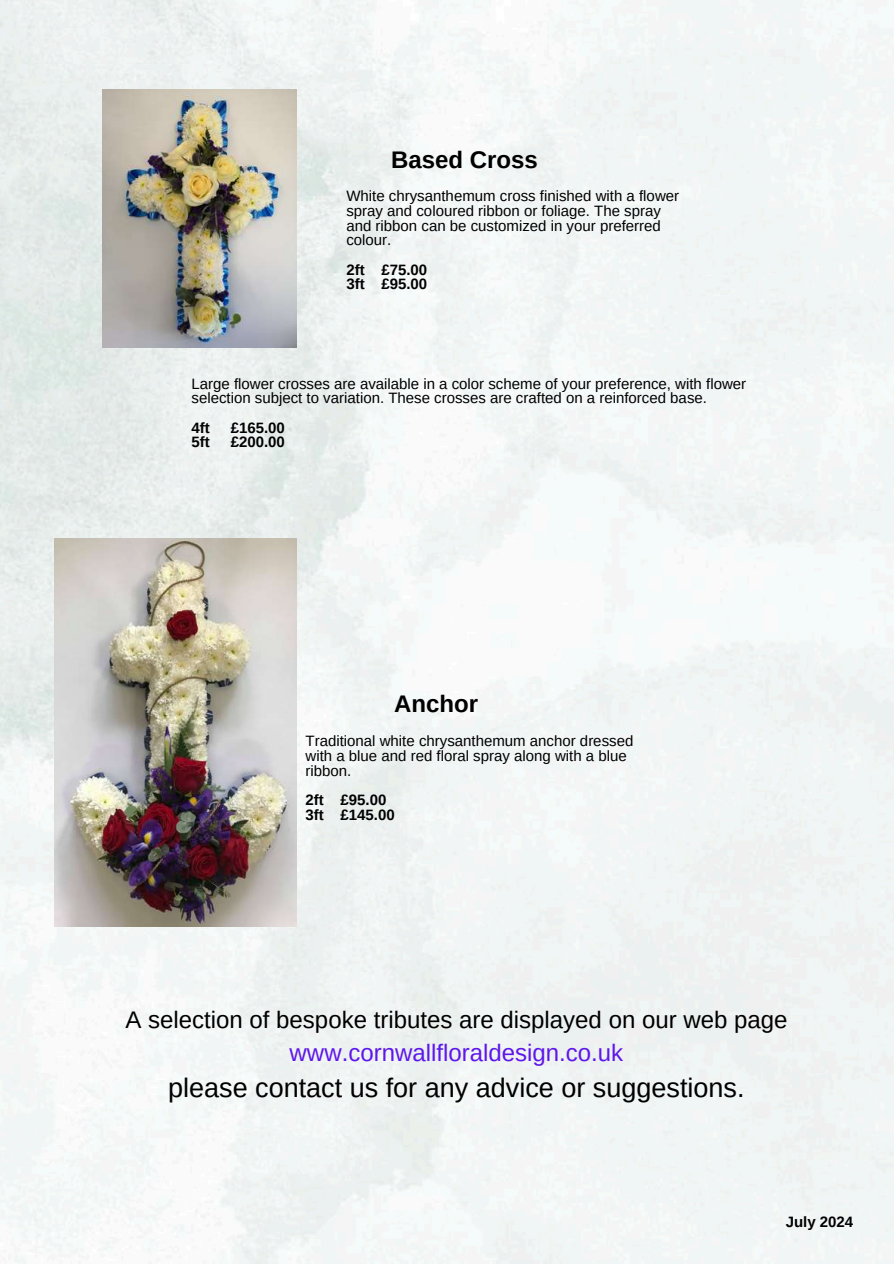
<style>
.page{position:relative;width:894px;height:1264px;background:#fff}
.page>*{position:absolute;margin:0;border:0;box-sizing:border-box;transform-origin:0 0}
.t1{font:27px "Arimo";color:#000}
.t2{font:24px "Arimo";color:#000}
.t3{font:24px "Arimo";color:#5e17eb}
.t4{font:700 24px "Arimo";color:#000}
.t5{font:15px/14.7px "Arimo";color:#000}
.t6{font:700 15px/14.7px "Arimo";color:#000}
</style>
<div class="page">
<img style="left:102px;top:89px;width:194px;height:258px">
<img style="left:55px;top:538px;width:241px;height:389px">
<h2 class="t4" style="left:391px;top:146px;width:148px">Based Cross</h2>
<p class="t5" style="left:346px;top:189px;width:334px">White chrysanthemum cross finished with a flower spray and coloured ribbon or foliage. The spray and ribbon can be customized in your preferred colour.</p>
<p class="t6" style="left:346px;top:262px;width:82px">2ft £75.00<br>3ft £95.00</p>
<p class="t5" style="left:191px;top:376px;width:556px">Large flower crosses are available in a color scheme of your preference, with flower selection subject to variation. These crosses are crafted on a reinforced base.</p>
<p class="t6" style="left:191px;top:420px;width:20px">4ft</p>
<p class="t6" style="left:231px;top:420px;width:56px">£165.00</p>
<p class="t6" style="left:191px;top:434px;width:20px">5ft</p>
<p class="t6" style="left:231px;top:434px;width:56px">£200.00</p>
<h2 class="t4" style="left:394px;top:690px;width:85px">Anchor</h2>
<p class="t5" style="left:305px;top:734px;width:329px">Traditional white chrysanthemum anchor dressed with a blue and red floral spray along with a blue ribbon.</p>
<p class="t6" style="left:305px;top:792px;width:91px">2ft £95.00<br>3ft £145.00</p>
<h2 class="t2" style="left:125px;top:1006px;width:663px">A selection of bespoke tributes are displayed on our web page</h2>
<h2 class="t3" style="left:289px;top:1038px;width:335px">www.cornwallfloraldesign.co.uk</h2>
<h1 class="t1" style="left:168px;top:1072px;width:577px">please contact us for any advice or suggestions.</h1>
<p class="t6" style="left:785px;top:1214px;width:69px">July 2024</p>
</div>
